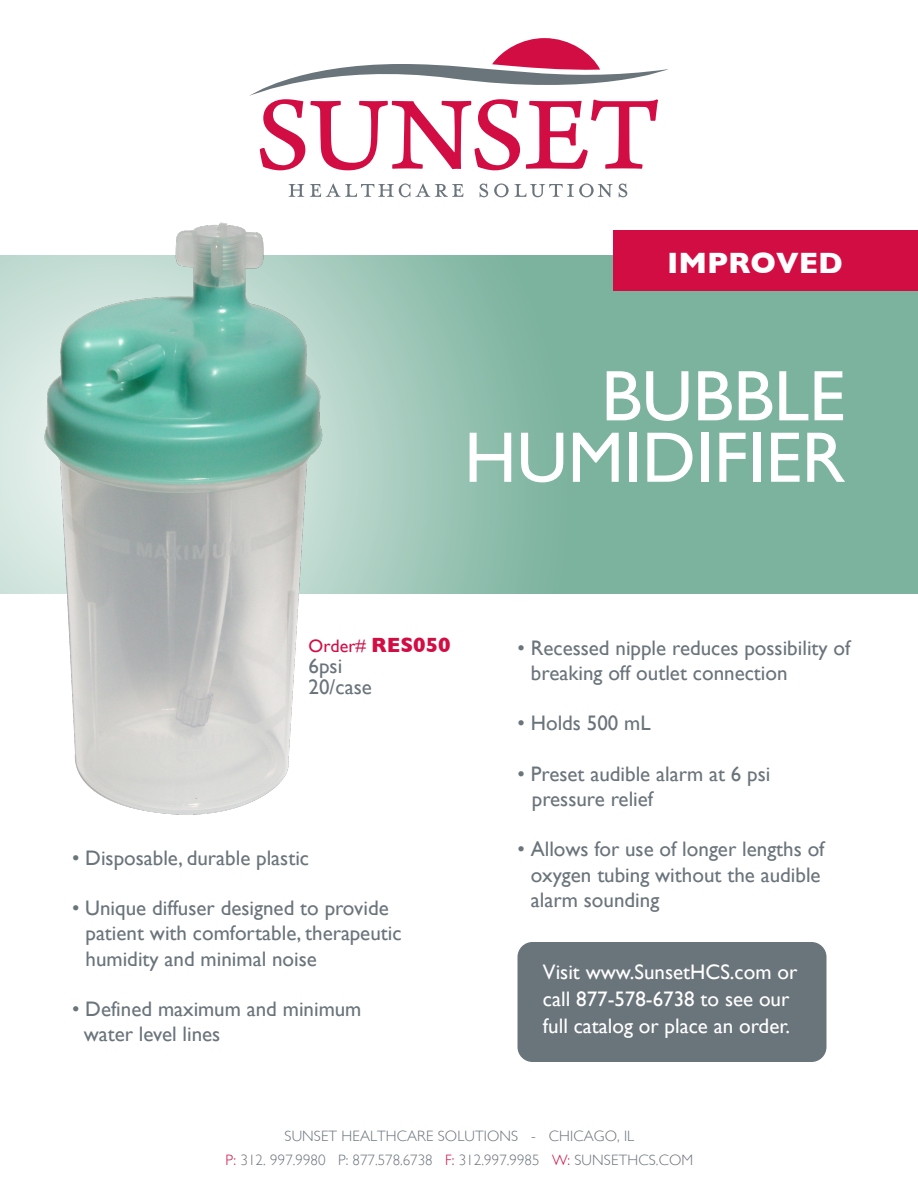
<style>
.page{position:relative;width:918px;height:1188px;background:#fff}
.page>*{position:absolute;margin:0;border:0;box-sizing:border-box;transform-origin:0 0}
.t1{font:72px/61.5px "Gill Sans";color:#fff;text-align:right}
.t2{font:700 30px "Gill Sans";color:#fff}
.t3{font:21px/25.2px "Gill Sans";color:#6a747b}
.t4{font:21px/27px "Gill Sans";color:#fff}
.t5{font:18px "Gill Sans";color:#d20d44}
.t6{font:300 15px/24px "Gill Sans";letter-spacing:.01em;color:#6a747b;text-align:center}
.s1{font-weight:700;font-size:21px}
.s2{color:#d20d44}
</style>
<div class="page">
<div style="left:518px;top:942px;width:308px;height:120px;background:#6a747b;border-radius:15px"></div>
<svg style="left:0;top:256px;width:918px;height:338px;background:#8cbcaa"></svg>
<div style="left:614px;top:230px;width:304px;height:60px;background:#d20d44"></div>
<svg style="left:289px;top:184px;width:15px;height:13px"></svg>
<svg style="left:310px;top:184px;width:153px;height:13px"></svg>
<svg style="left:480px;top:184px;width:8px;height:13px"></svg>
<svg style="left:494px;top:184px;width:119px;height:13px"></svg>
<svg style="left:619px;top:184px;width:8px;height:13px"></svg>
<svg style="left:249px;top:38px;width:419px;height:132px"></svg>
<img style="left:39px;top:222px;width:288px;height:593px">
<h2 class="t2" style="left:667px;top:245px;width:177px">IMPROVED</h2>
<h1 class="t1" style="left:464px;top:365px;width:382px">BUBBLE<br>HUMIDIFIER</h1>
<p class="t5" style="left:309px;top:636px;width:143px">Order# <span class="s1">RES050</span></p>
<p class="t3" style="left:309px;top:656px;width:65px;line-height:21px">6psi<br>20/case</p>
<p class="t3" style="left:72px;top:845px;width:239px">• Disposable, durable plastic</p>
<p class="t3" style="left:86px;top:895px;width:318px;text-indent:-14px">• Unique diffuser designed to provide patient with comfortable, therapeutic humidity and minimal noise</p>
<p class="t3" style="left:84px;top:996px;width:279px;text-indent:-12px">• Defined maximum and minimum water level lines</p>
<p class="t3" style="left:531px;top:635px;width:321px;text-indent:-14px">• Recessed nipple reduces possibility of breaking off outlet connection</p>
<p class="t3" style="left:517px;top:711px;width:135px">• Holds 500 mL</p>
<p class="t3" style="left:532px;top:761px;width:240px;text-indent:-14px">• Preset audible alarm at 6 psi pressure relief</p>
<p class="t3" style="left:531px;top:837px;width:295px;text-indent:-14px">• Allows for use of longer lengths of oxygen tubing without the audible alarm sounding</p>
<p class="t4" style="left:543px;top:958px;width:256px">Visit www.SunsetHCS.com or call 877-578-6738 to see our full catalog or place an order.</p>
<p class="t6" style="left:226px;top:1124px;width:469px">SUNSET HEALTHCARE SOLUTIONS - CHICAGO, IL<br><span class="s2">P:</span> 312. 997.9980 P: 877.578.6738 <span class="s2">F:</span> 312.997.9985 <span class="s2">W:</span> SUNSETHCS.COM</p>
</div>
